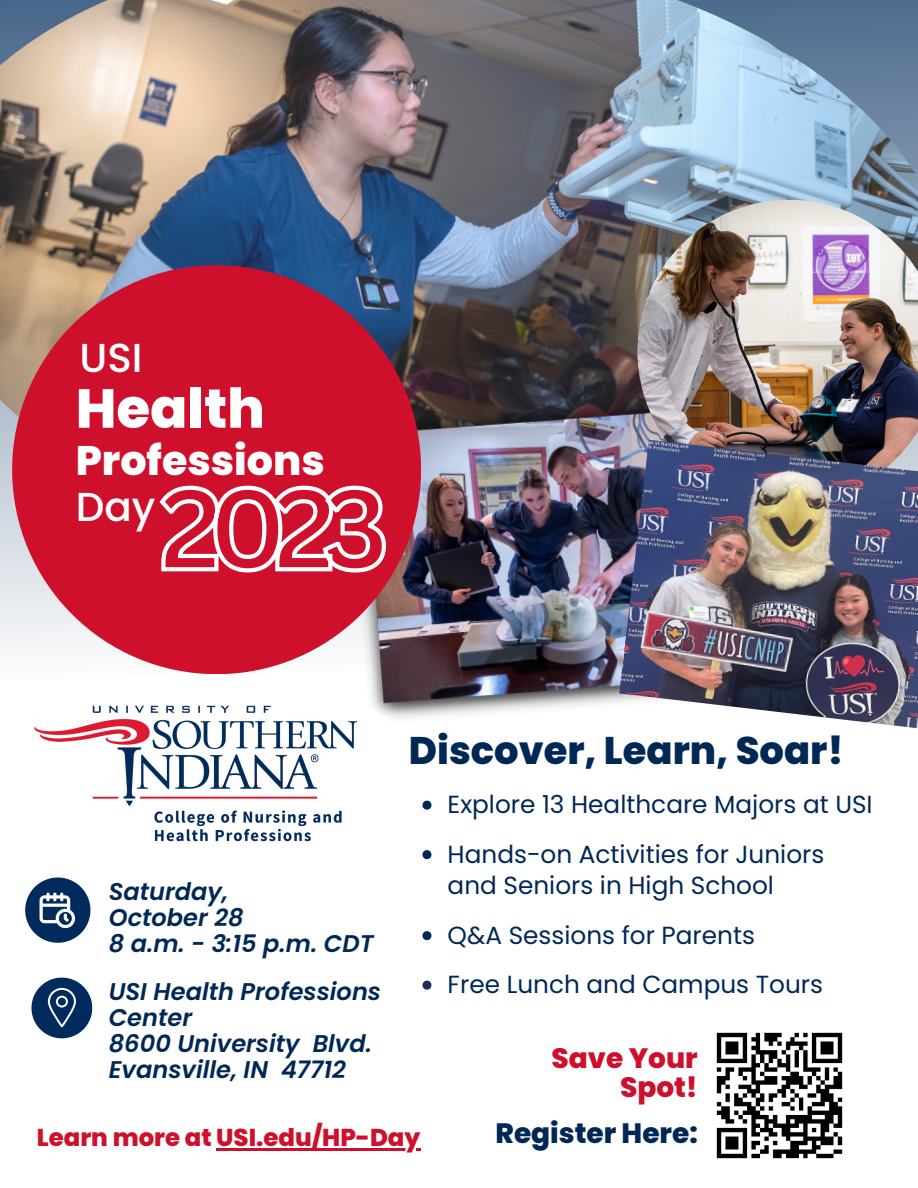
<style>
.page{position:relative;width:918px;height:1188px;background:#fff}
.page>*{position:absolute;margin:0;border:0;box-sizing:border-box;transform-origin:0 0}
.t1{font:800 54.75px "Poppins";color:#fff}
.t2{font:800 41.25px "Poppins";color:#fff}
.t3{font:500 40.5px "Poppins";color:#fff}
.t4{font:800 38.55px "Poppins";color:#002856}
.t5{font:800 27.9px "Poppins";color:#cf102d}
.t6{font:800 27.9px "Poppins";color:#002856}
.t7{font:24.75px/31.5px "Poppins";color:#002856}
.t8{font:800 24.45px "Poppins";color:#cf102d}
.t9{font:italic 600 24.15px "Poppins";color:#002856}
</style>
<div class="page">
<svg style="left:0;top:589px;width:343px;height:85px;fill:#f5f6f8"></svg>
<img style="left:0;top:0;width:918px;height:589px">
<img style="left:343px;top:383px;width:294px;height:340px">
<img style="left:34px;top:702px;width:322px;height:140px">
<img style="left:637px;top:200px;width:281px;height:240px">
<svg style="left:25px;top:878px;width:65px;height:65px"></svg>
<svg style="left:31px;top:978px;width:61px;height:60px"></svg>
<svg style="left:422px;top:801px;width:9px;height:9px"></svg>
<svg style="left:422px;top:850px;width:9px;height:9px"></svg>
<svg style="left:422px;top:931px;width:9px;height:9px"></svg>
<svg style="left:422px;top:981px;width:9px;height:9px"></svg>
<img style="left:716px;top:1032px;width:127px;height:127px">
<div style="left:12px;top:265px;width:409px;height:409px;background:#cf102d;border-radius:50%"></div>
<img style="left:619px;top:440px;width:299px;height:289px">
<hr style="left:216px;top:1149px;width:205px;height:2px;background:#cf102d">
<svg style="left:159px;top:485px;width:227px;height:88px"></svg>
<p class="t3" style="left:79px;top:330px;width:65px">USI</p>
<p class="t1" style="left:76px;top:370px;width:191px">Health</p>
<p class="t2" style="left:76px;top:432px;width:251px">Professions</p>
<p class="t3" style="left:76px;top:479px;width:81px">Day</p>
<p class="t9" style="left:109px;top:875px;width:121px">Saturday,</p>
<p class="t9" style="left:109px;top:901px;width:136px">October 28</p>
<p class="t9" style="left:109px;top:927px;width:266px">8 a.m. - 3:15 p.m. CDT</p>
<p class="t4" style="left:409px;top:723px;width:436px">Discover, Learn, Soar!</p>
<p class="t7" style="left:448px;top:789px;width:427px">Explore 13 Healthcare Majors at USI</p>
<p class="t7" style="left:448px;top:838px;width:378px">Hands-on Activities for Juniors and Seniors in High School</p>
<p class="t7" style="left:448px;top:919px;width:309px">Q&amp;A Sessions for Parents</p>
<p class="t9" style="left:109px;top:975px;width:274px">USI Health Professions</p>
<p class="t7" style="left:448px;top:969px;width:377px">Free Lunch and Campus Tours</p>
<p class="t9" style="left:109px;top:1001px;width:85px">Center</p>
<p class="t9" style="left:109px;top:1027px;width:265px">8600 University Blvd.</p>
<p class="t9" style="left:109px;top:1053px;width:239px">Evansville, IN 47712</p>
<p class="t5" style="left:552px;top:1038px;width:148px">Save Your</p>
<p class="t5" style="left:620px;top:1067px;width:79px">Spot!</p>
<p class="t6" style="left:496px;top:1114px;width:204px">Register Here:</p>
<p class="t8" style="left:37px;top:1121px;width:385px">Learn more at USI.edu/HP-Day</p>
</div>
